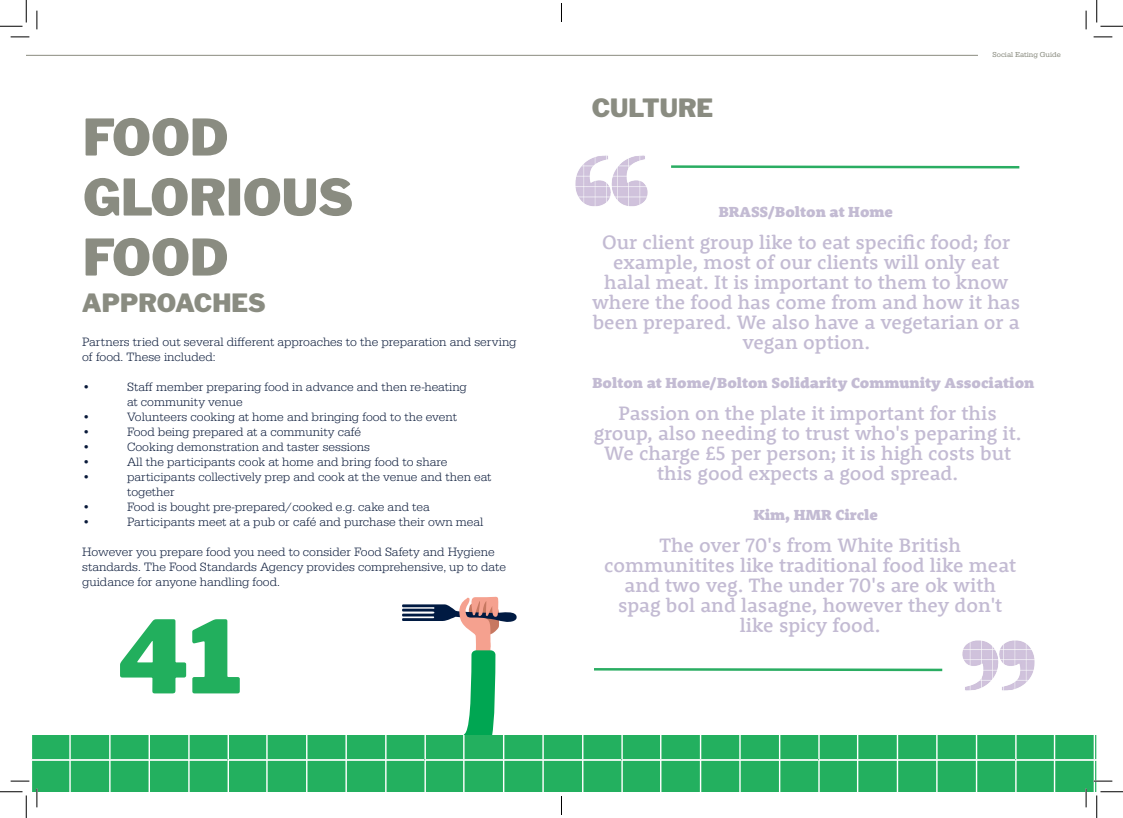
<style>
.page{position:relative;width:1123px;height:818px;background:#fff}
.page>*{position:absolute;margin:0;border:0;box-sizing:border-box;transform-origin:0 0}
.t1{font:900 100px "Libre Franklin";color:#22af5d}
.t2{font:900 50px/60px "Libre Franklin";color:#8a8c81}
.t3{font:900 25px "Libre Franklin";color:#8a8c81}
.t4{font:500 20px/20px "Rooney";color:#c3bbd3;text-align:center}
.t5{font:900 15px "Rooney";color:#c3bbd3}
.t6{font:300 12.5px/15px "Serifa";color:#0a1a3a}
.t7{font:7.5px "Serifa";color:#8a8c80}
</style>
<div class="page">
<hr style="left:26px;top:55px;width:952px;height:1px;background:#8a8c80">
<svg style="left:402px;top:597px;width:115px;height:138px"></svg>
<svg style="left:31px;top:735px;width:1065px;height:57px;background:#33b56a"></svg>
<img style="left:575px;top:155px;width:73px;height:51px">
<img style="left:962px;top:640px;width:73px;height:51px">
<svg style="left:594px;top:668px;width:349px;height:4px"></svg>
<svg style="left:671px;top:165px;width:349px;height:4px"></svg>
<svg style="left:11px;top:36px;width:18px;height:2px"></svg>
<svg style="left:1093px;top:36px;width:19px;height:2px"></svg>
<svg style="left:11px;top:780px;width:18px;height:2px"></svg>
<svg style="left:1093px;top:780px;width:19px;height:2px"></svg>
<svg style="left:36px;top:11px;width:2px;height:18px"></svg>
<svg style="left:36px;top:788px;width:2px;height:19px"></svg>
<svg style="left:1085px;top:11px;width:1px;height:18px"></svg>
<svg style="left:1085px;top:788px;width:1px;height:19px"></svg>
<svg style="left:0;top:0;width:27px;height:27px"></svg>
<svg style="left:0;top:791px;width:27px;height:27px"></svg>
<svg style="left:1096px;top:0;width:27px;height:27px"></svg>
<svg style="left:1096px;top:791px;width:27px;height:27px"></svg>
<svg style="left:561px;top:3px;width:1px;height:19px"></svg>
<svg style="left:561px;top:796px;width:1px;height:19px"></svg>
<p class="t2" style="left:83px;top:108px;width:272px">FOOD<br>GLORIOUS</p>
<p class="t2" style="left:83px;top:228px;width:147px">FOOD</p>
<p class="t3" style="left:82px;top:288px;width:185px">APPROACHES</p>
<p class="t6" style="left:82px;top:334px;width:436px">Partners tried out several different approaches to the preparation and serving of food. These included:</p>
<p class="t6" style="left:82px;top:379px;width:10px">•</p>
<p class="t6" style="left:127px;top:379px;width:341px">Staff member preparing food in advance and then re-heating</p>
<p class="t6" style="left:127px;top:394px;width:117px">at community venue</p>
<p class="t6" style="left:82px;top:409px;width:10px">•</p>
<p class="t6" style="left:127px;top:409px;width:331px">Volunteers cooking at home and bringing food to the event</p>
<p class="t6" style="left:82px;top:424px;width:10px">•</p>
<p class="t6" style="left:127px;top:424px;width:235px">Food being prepared at a community café</p>
<p class="t6" style="left:82px;top:439px;width:10px">•</p>
<p class="t6" style="left:127px;top:439px;width:244px">Cooking demonstration and taster sessions</p>
<p class="t6" style="left:82px;top:454px;width:10px">•</p>
<p class="t6" style="left:127px;top:454px;width:322px">All the participants cook at home and bring food to share</p>
<p class="t6" style="left:82px;top:469px;width:10px">•</p>
<p class="t6" style="left:127px;top:469px;width:366px">participants collectively prep and cook at the venue and then eat</p>
<p class="t6" style="left:127px;top:484px;width:49px">together</p>
<p class="t6" style="left:82px;top:499px;width:10px">•</p>
<p class="t6" style="left:127px;top:499px;width:304px">Food is bought pre-prepared/cooked e.g. cake and tea</p>
<p class="t6" style="left:82px;top:514px;width:10px">•</p>
<p class="t6" style="left:127px;top:514px;width:358px">Participants meet at a pub or café and purchase their own meal</p>
<p class="t6" style="left:82px;top:544px;width:425px">However you prepare food you need to consider Food Safety and Hygiene standards. The Food Standards Agency provides comprehensive, up to date guidance for anyone handling food.</p>
<h1 class="t1" style="left:117px;top:597px;width:127px">41</h1>
<p class="t3" style="left:592px;top:93px;width:123px">CULTURE</p>
<p class="t7" style="left:992px;top:51px;width:70px">Social Eating Guide</p>
<p class="t5" style="left:718px;top:202px;width:176px">BRASS/Bolton at Home</p>
<p class="t4" style="left:592px;top:231px;width:429px">Our client group like to eat specific food; for example, most of our clients will only eat halal meat. It is important to them to know where the food has come from and how it has been prepared. We also have a vegetarian or a vegan option.</p>
<p class="t5" style="left:592px;top:373px;width:444px">Bolton at Home/Bolton Solidarity Community Association</p>
<p class="t4" style="left:593px;top:402px;width:429px">Passion on the plate it important for this group, also needing to trust who's peparing it.<br>We charge £5 per person; it is high costs but this good expects a good spread.</p>
<p class="t5" style="left:753px;top:505px;width:126px">Kim, HMR Circle</p>
<p class="t4" style="left:604px;top:534px;width:413px">The over 70's from White British communitites like traditional food like meat and two veg. The under 70's are ok with spag bol and lasagne, however they don't like spicy food.</p>
</div>
